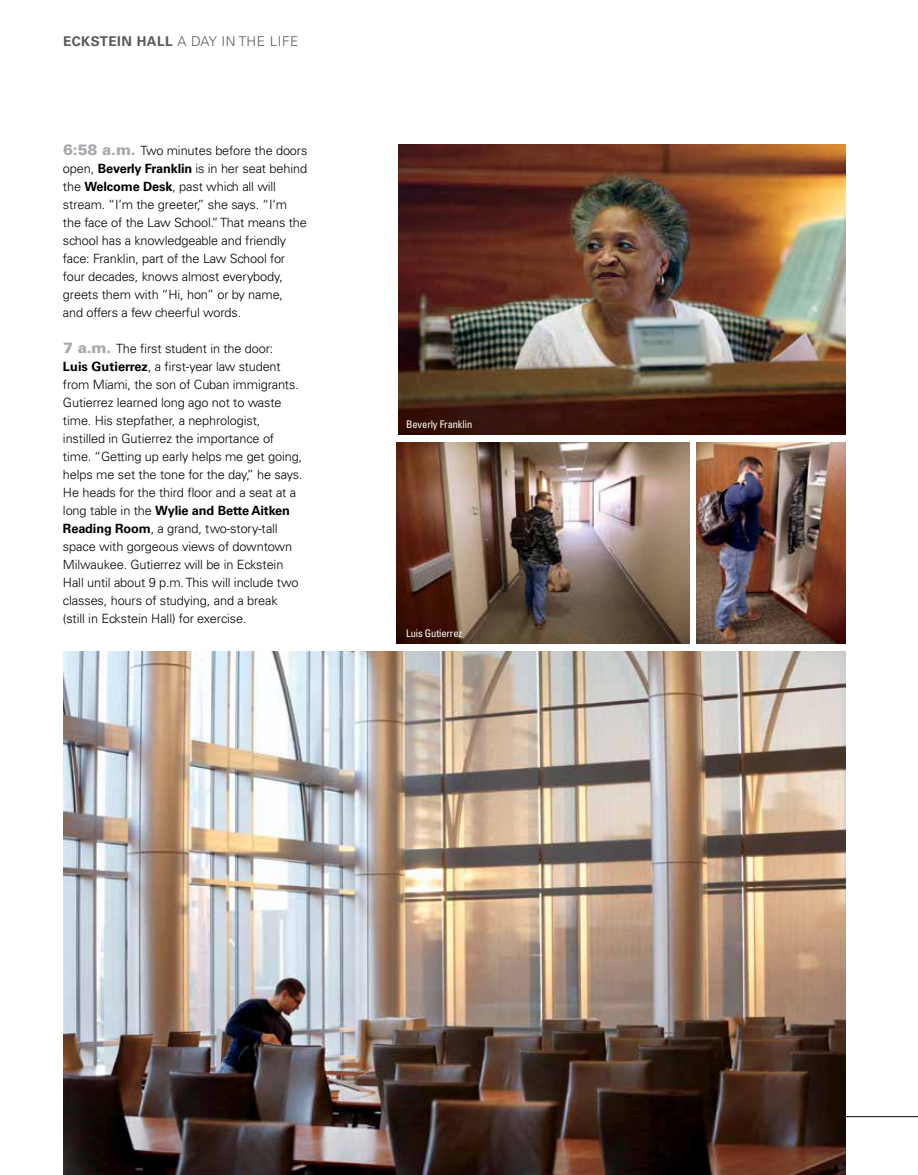
<style>
.page{position:relative;width:918px;height:1175px;background:#fff}
.page>*{position:absolute;margin:0;border:0;box-sizing:border-box;transform-origin:0 0}
.t1{font:300 13.5px "Univers LT Std";letter-spacing:.035em;color:#58595b}
.t2{font:300 12.75px/18px "Univers LT Std";letter-spacing:-.01em;color:#000}
.t3{font:condensed 10.5px "Univers LT Std";letter-spacing:-.01em;color:#fff}
.s1{font-weight:700}
.s2{font-weight:900;font-size:15px;color:#a7a9ac}
</style>
<div class="page">
<img style="left:63px;top:651px;width:783px;height:523px">
<hr style="left:845px;top:1116px;width:73px;height:1px;background:#000">
<img style="left:399px;top:144px;width:447px;height:291px">
<img style="left:397px;top:442px;width:292px;height:201px">
<img style="left:697px;top:442px;width:149px;height:201px">
<p class="t1" style="left:63px;top:33px;width:237px"><span class="s1">ECKSTEIN HALL</span> A DAY IN THE LIFE</p>
<p class="t2" style="left:63px;top:141px;width:246px"><span class="s2">6:58 a.m.</span> Two minutes before the doors open, <span class="s1">Beverly Franklin</span> is in her seat behind the <span class="s1">Welcome Desk</span>, past which all will stream. “I’m the greeter,” she says. “I’m the face of the Law School.” That means the school has a knowledgeable and friendly face: Franklin, part of the Law School for four decades, knows almost everybody, greets them with “Hi, hon” or by name,<br>and offers a few cheerful words.</p>
<p class="t2" style="left:63px;top:339px;width:241px"><span class="s2">7 a.m.</span> The first student in the door:<br><span class="s1">Luis Gutierrez</span>, a first-year law student from Miami, the son of Cuban immigrants.<br>Gutierrez learned long ago not to waste time. His stepfather, a nephrologist, instilled in Gutierrez the importance of time. “Getting up early helps me get going, helps me set the tone for the day,” he says.<br>He heads for the third floor and a seat at a long table in the <span class="s1">Wylie and Bette Aitken Reading Room</span>, a grand, two-story-tall space with gorgeous views of downtown Milwaukee. Gutierrez will be in Eckstein Hall until about 9 p.m. This will include two classes, hours of studying, and a break (still in Eckstein Hall) for exercise.</p>
<p class="t3" style="left:406px;top:418px;width:68px">Beverly Franklin</p>
<p class="t3" style="left:406px;top:626px;width:58px">Luis Gutierrez</p>
</div>
